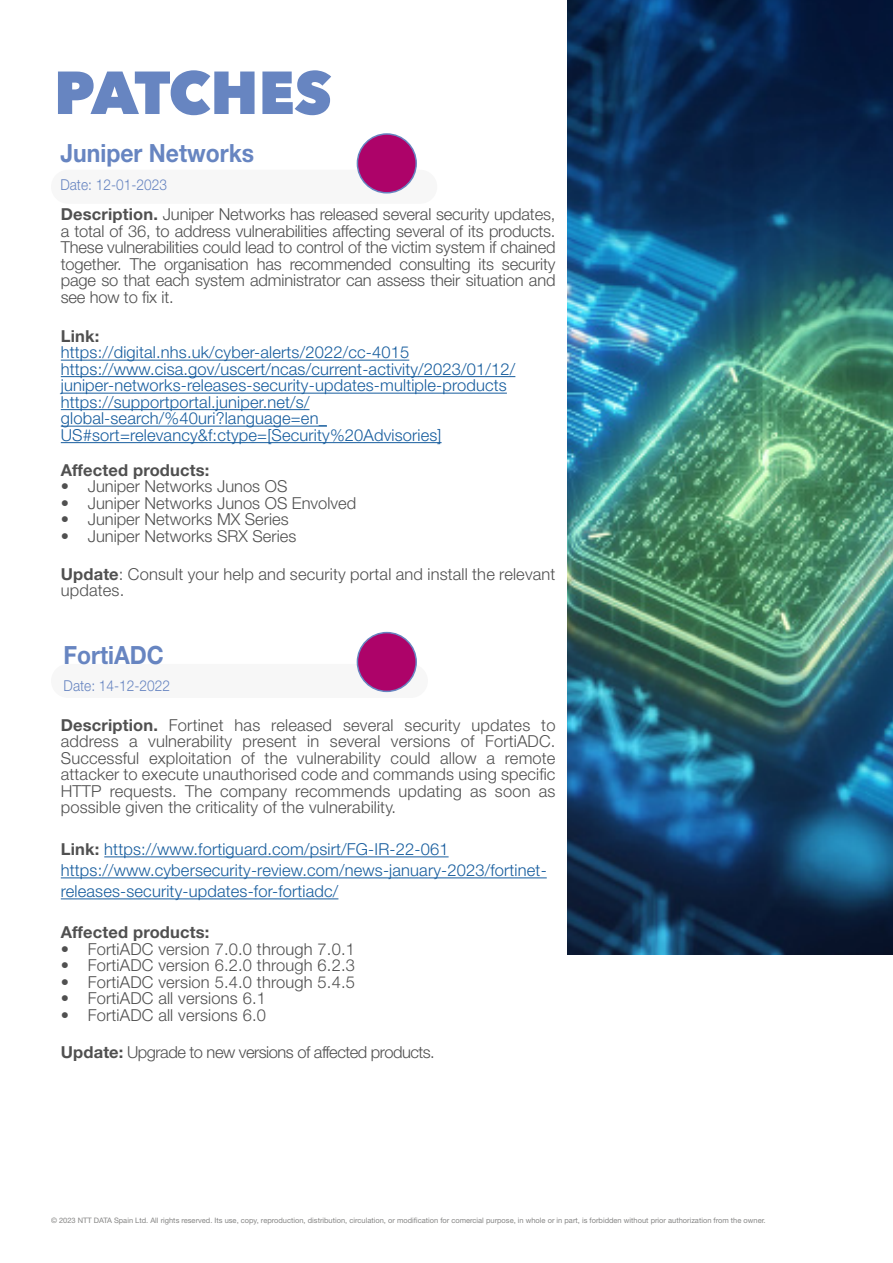
<style>
.page{position:relative;width:893px;height:1263px;background:#fff}
.page>*{position:absolute;margin:0;border:0;box-sizing:border-box;transform-origin:0 0}
.t1{font:800 60px "Avenir Next";letter-spacing:-.015em;color:#6785c1}
.t2{font:700 25.05px "Helvetica Neue LT Std";color:#6785c1;scale:.91 1}
.t3{font:300 16.5px/16.5px "Helvetica Neue LT Std";letter-spacing:.01em;color:#505050;text-align:justify}
.t4{font:300 16.5px/16.5px "Helvetica Neue LT Std";letter-spacing:.01em;color:#175d9e}
.t5{font:300 16.5px "Helvetica Neue LT Std";letter-spacing:-.03em;color:#505050}
.t6{font:700 16.5px "Helvetica Neue LT Std";letter-spacing:.01em;color:#505050}
.t7{font:300 15px "Helvetica Neue LT Std";color:#6785c1;scale:.91 1}
.t8{font:7.5px "Helvetica Neue LT Std";color:#858584}
.s1{font-weight:700}
.s2{font-weight:700;color:#505050}
</style>
<div class="page">
<img style="left:568px;top:0;width:325px;height:955px">
<div style="left:51px;top:170px;width:386px;height:34px;background:#f7f7f7;border-radius:17px"></div>
<div style="left:51px;top:664px;width:377px;height:34px;background:#f7f7f7;border-radius:17px"></div>
<hr style="left:61px;top:360px;width:348px;height:1px;background:#175d9e">
<hr style="left:61px;top:376px;width:454px;height:1px;background:#175d9e">
<hr style="left:61px;top:393px;width:446px;height:1px;background:#175d9e">
<hr style="left:61px;top:409px;width:248px;height:1px;background:#175d9e">
<hr style="left:61px;top:426px;width:266px;height:1px;background:#175d9e">
<hr style="left:61px;top:442px;width:381px;height:1px;background:#175d9e">
<hr style="left:104px;top:856px;width:345px;height:1px;background:#175d9e">
<hr style="left:61px;top:877px;width:486px;height:1px;background:#175d9e">
<hr style="left:61px;top:898px;width:277px;height:1px;background:#175d9e">
<div style="left:357px;top:134px;width:59px;height:59px;background:#ad0369;border-radius:50%"></div>
<div style="left:357px;top:133px;width:60px;height:61px;border:2px solid #6785c1;border-radius:50%"></div>
<div style="left:357px;top:633px;width:59px;height:58px;background:#ad0369;border-radius:50%"></div>
<div style="left:357px;top:632px;width:60px;height:60px;border:2px solid #6785c1;border-radius:50%"></div>
<p class="t1" style="left:54px;top:56px;width:279px">PATCHES</p>
<p class="t2" style="left:60px;top:138px;width:215px">Juniper Networks</p>
<p class="t7" style="left:60px;top:175px;width:119px">Date: 12-01-2023</p>
<p class="t3" style="left:61px;top:206px;width:496px"><span class="s1">Description.</span> Juniper Networks has released several security updates, a total of 36, to address vulnerabilities affecting several of its products.<br>These vulnerabilities could lead to control of the victim system if chained together. The organisation has recommended consulting its security page so that each system administrator can assess their situation and see how to fix it.</p>
<p class="t6" style="left:61px;top:326px;width:40px">Link:</p>
<p class="t4" style="left:61px;top:344px;width:350px">https://digital.nhs.uk/cyber-alerts/2022/cc-4015</p>
<p class="t4" style="left:61px;top:360px;width:456px">https://www.cisa.gov/uscert/ncas/current-activity/2023/01/12/ juniper-networks-releases-security-updates-multiple-products</p>
<p class="t4" style="left:61px;top:393px;width:382px">https://supportportal.juniper.net/s/ global-search/%40uri?language=en_<br>US#sort=relevancy&amp;f:ctype=[Security%20Advisories]</p>
<p class="t6" style="left:61px;top:460px;width:150px">Affected products:</p>
<p class="t3" style="left:61px;top:478px;width:228px">• Juniper Networks Junos OS</p>
<p class="t3" style="left:61px;top:494px;width:297px">• Juniper Networks Junos OS Envolved</p>
<p class="t3" style="left:61px;top:511px;width:229px">• Juniper Networks MX Series</p>
<p class="t3" style="left:61px;top:527px;width:237px">• Juniper Networks SRX Series</p>
<p class="t3" style="left:61px;top:565px;width:496px"><span class="s1">Update</span>: Consult your help and security portal and install the relevant updates.</p>
<p class="t2" style="left:64px;top:639px;width:112px">FortiADC</p>
<p class="t7" style="left:64px;top:677px;width:119px">Date: 14-12-2022</p>
<p class="t3" style="left:61px;top:716px;width:496px"><span class="s1">Description.</span> Fortinet has released several security updates to address a vulnerability present in several versions of FortiADC.<br>Successful exploitation of the vulnerability could allow a remote attacker to execute unauthorised code and commands using specific HTTP requests. The company recommends updating as soon as possible given the criticality of the vulnerability.</p>
<p class="t4" style="left:61px;top:841px;width:389px"><span class="s2">Link:</span> https://www.fortiguard.com/psirt/FG-IR-22-061</p>
<p class="t4" style="left:61px;top:859px;width:487px;line-height:21px">https://www.cybersecurity-review.com/news-january-2023/fortinet&shy;releases-security-updates-for-fortiadc/</p>
<p class="t6" style="left:61px;top:922px;width:150px">Affected products:</p>
<p class="t3" style="left:61px;top:940px;width:296px">• FortiADC version 7.0.0 through 7.0.1</p>
<p class="t3" style="left:61px;top:956px;width:296px">• FortiADC version 6.2.0 through 6.2.3</p>
<p class="t3" style="left:61px;top:973px;width:296px">• FortiADC version 5.4.0 through 5.4.5</p>
<p class="t3" style="left:61px;top:989px;width:207px">• FortiADC all versions 6.1</p>
<p class="t3" style="left:61px;top:1006px;width:207px">• FortiADC all versions 6.0</p>
<p class="t5" style="left:61px;top:1042px;width:376px"><span class="s1">Update:</span> Upgrade to new versions of affected products.</p>
<p class="t8" style="left:51px;top:1216px;width:716px">© 2023 NTT DATA Spain Ltd. All rights reserved. Its use, copy, reproduction, distribution, circulation, or modification for comercial purpose, in whole or in part, is forbidden without prior authorization from the owner.</p>
</div>
